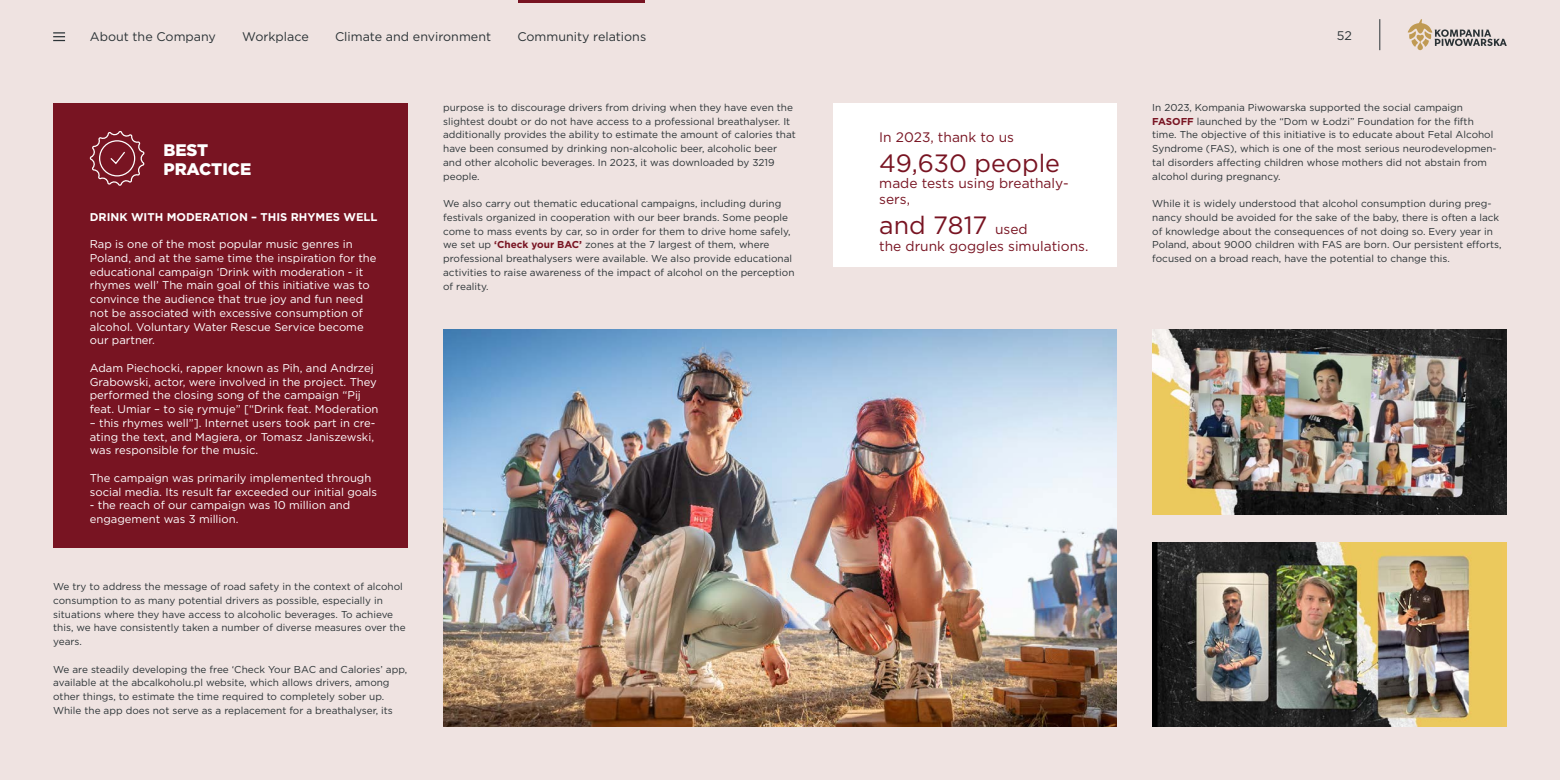
<style>
.page{position:relative;width:1560px;height:780px;background:#fff}
.page>*{position:absolute;margin:0;border:0;box-sizing:border-box;transform-origin:0 0}
.t1{font:25px "Gotham";color:#781422}
.t2{font:900 16.75px/18.8px "Gotham";color:#fff}
.t3{font:13.75px/16.2px "Gotham";color:#781422}
.t4{font:12.5px "Gotham";color:#2b3336}
.t5{font:11.25px/13.8px "Gotham";color:#fff}
.t6{font:700 11.25px "Gotham";color:#fff}
.t7{font:10px/13.8px "Gotham";color:#2b3336}
.s1{font-weight:700;color:#781422}
.s2{font-size:13.75px}
</style>
<div class="page">
<div style="left:0;top:0;width:1559px;height:780px;background:#efe3e1"></div>
<hr style="left:518px;top:0;width:127px;height:3px;background:#781422">
<svg style="left:1407px;top:19px;width:99px;height:31px"></svg>
<hr style="left:1379px;top:19px;width:1px;height:31px;background:#2b3336">
<svg style="left:53px;top:32px;width:12px;height:9px"></svg>
<div style="left:53px;top:103px;width:354px;height:444px;background:#781422"></div>
<svg style="left:90px;top:131px;width:54px;height:54px"></svg>
<div style="left:833px;top:103px;width:283px;height:164px;background:#fff"></div>
<img style="left:443px;top:329px;width:673px;height:397px">
<img style="left:1152px;top:329px;width:354px;height:185px">
<img style="left:1152px;top:542px;width:354px;height:184px">
<p class="t4" style="left:90px;top:29px;width:128px">About the Company</p>
<p class="t4" style="left:242px;top:29px;width:68px">Workplace</p>
<p class="t4" style="left:335px;top:29px;width:157px">Climate and environment</p>
<p class="t4" style="left:517px;top:29px;width:130px">Community relations</p>
<p class="t4" style="left:1336px;top:27px;width:17px">52</p>
<h2 class="t2" style="left:163px;top:140px;width:89px">BEST<br>PRACTICE</h2>
<p class="t6" style="left:90px;top:209px;width:289px">DRINK WITH MODERATION – THIS RHYMES WELL</p>
<p class="t5" style="left:90px;top:237px;width:288px">Rap is one of the most popular music genres in Poland, and at the same time the inspiration for the educational campaign ‘Drink with moderation - it rhymes well’ The main goal of this initiative was to convince the audience that true joy and fun need not be associated with excessive consumption of alcohol. Voluntary Water Rescue Service become our partner.</p>
<p class="t5" style="left:90px;top:361px;width:290px">Adam Piechocki, rapper known as Pih, and Andrzej Grabowski, actor, were involved in the project. They performed the closing song of the campaign “Pij feat. Umiar – to się rymuje” [“Drink feat. Moderation</p>
<p class="t5" style="left:90px;top:416px;width:287px">– this rhymes well”]. Internet users took part in cre&shy;ating the text, and Magiera, or Tomasz Janiszewski, was responsible for the music.</p>
<p class="t5" style="left:90px;top:471px;width:289px">The campaign was primarily implemented through social media. Its result far exceeded our initial goals</p>
<p class="t5" style="left:90px;top:498px;width:262px">- the reach of our campaign was 10 million and engagement was 3 million.</p>
<p class="t7" style="left:53px;top:579px;width:354px">We try to address the message of road safety in the context of alcohol consumption to as many potential drivers as possible, especially in situations where they have access to alcoholic beverages. To achieve this, we have consistently taken a number of diverse measures over the years.</p>
<p class="t7" style="left:53px;top:662px;width:356px">We are steadily developing the free ‘Check Your BAC and Calories’ app, available at the abcalkoholu.pl website, which allows drivers, among other things, to estimate the time required to completely sober up.<br>While the app does not serve as a replacement for a breathalyser, its</p>
<p class="t7" style="left:443px;top:100px;width:354px">purpose is to discourage drivers from driving when they have even the slightest doubt or do not have access to a professional breathalyser. It additionally provides the ability to estimate the amount of calories that have been consumed by drinking non-alcoholic beer, alcoholic beer and other alcoholic beverages. In 2023, it was downloaded by 3219 people.</p>
<p class="t7" style="left:443px;top:196px;width:353px">We also carry out thematic educational campaigns, including during festivals organized in cooperation with our beer brands. Some people come to mass events by car, so in order for them to drive home safely, we set up <span class="s1">‘Check your BAC’</span> zones at the 7 largest of them, where professional breathalysers were available. We also provide educational activities to raise awareness of the impact of alcohol on the perception of reality.</p>
<h3 class="t3" style="left:879px;top:129px;width:136px">In 2023, thank to us</h3>
<h1 class="t1" style="left:879px;top:147px;width:182px">49,630 people</h1>
<h3 class="t3" style="left:879px;top:175px;width:191px">made tests using breathaly&shy;sers,</h3>
<h1 class="t1" style="left:879px;top:209px;width:150px">and 7817 <span class="s2">used</span></h1>
<h3 class="t3" style="left:879px;top:237px;width:211px">the drunk goggles simulations.</h3>
<p class="t7" style="left:1152px;top:100px;width:346px">In 2023, Kompania Piwowarska supported the social campaign <span class="s1">FASOFF</span> launched by the “Dom w Łodzi” Foundation for the fifth time. The objective of this initiative is to educate about Fetal Alcohol Syndrome (FAS), which is one of the most serious neurodevelopmen&shy;tal disorders affecting children whose mothers did not abstain from alcohol during pregnancy.</p>
<p class="t7" style="left:1152px;top:196px;width:351px">While it is widely understood that alcohol consumption during preg&shy;nancy should be avoided for the sake of the baby, there is often a lack of knowledge about the consequences of not doing so. Every year in Poland, about 9000 children with FAS are born. Our persistent efforts, focused on a broad reach, have the potential to change this.</p>
</div>
